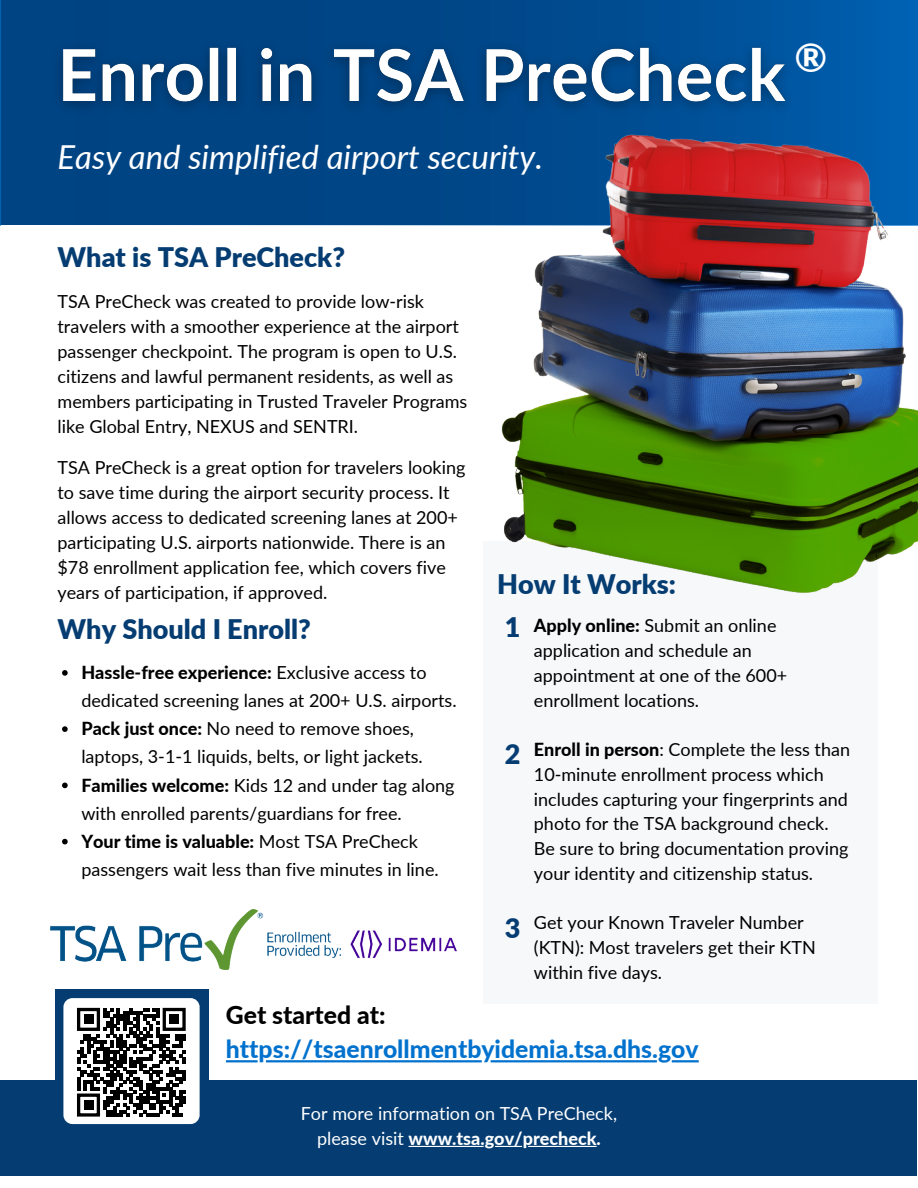
<style>
.page{position:relative;width:918px;height:1188px;background:#fff}
.page>*{position:absolute;margin:0;border:0;box-sizing:border-box;transform-origin:0 0}
.t1{font:700 39.9px "Lato";color:#fff}
.t2{font:italic 33px "Lato";color:#fff}
.t3{font:900 27px "Lato";color:#053d72}
.t4{font:800 24.75px "Lato";color:#0072ce}
.t5{font:800 24.75px "Lato";color:#000}
.t6{font:18px/25px "Lato";color:#000}
.t7{font:18px/24.8px "Lato";color:#fff;text-align:center}
.s1{font-weight:800}
</style>
<div class="page">
<div style="left:483px;top:541px;width:395px;height:463px;background:#f6f8fa"></div>
<svg style="left:0;top:0;width:918px;height:226px;background:#014a8d"></svg>
<div style="left:0;top:1080px;width:916px;height:96px;background:#053d72"></div>
<div style="left:55px;top:989px;width:153px;height:154px;background:#053d72"></div>
<img style="left:491px;top:117px;width:427px;height:476px">
<img style="left:51px;top:910px;width:406px;height:59px">
<hr style="left:528px;top:1146px;width:69px;height:1px;background:#fff">
<svg style="left:495px;top:1146px;width:27px;height:1px"></svg>
<hr style="left:409px;top:1146px;width:75px;height:1px;background:#fff">
<svg style="left:63px;top:998px;width:137px;height:126px;background:#949495"></svg>
<svg style="left:62px;top:670px;width:6px;height:6px"></svg>
<svg style="left:62px;top:726px;width:6px;height:6px"></svg>
<svg style="left:62px;top:783px;width:6px;height:5px"></svg>
<svg style="left:62px;top:839px;width:6px;height:5px"></svg>
<img style="left:39px;top:16px;width:766px;height:123px">
<hr style="left:672px;top:1060px;width:27px;height:2px;background:#0072ce">
<hr style="left:491px;top:1060px;width:166px;height:2px;background:#0072ce">
<hr style="left:266px;top:1060px;width:216px;height:2px;background:#0072ce">
<hr style="left:226px;top:1060px;width:32px;height:2px;background:#0072ce">
<h2 class="t2" style="left:58px;top:133px;width:487px">Easy and simplified airport security.</h2>
<h3 class="t3" style="left:58px;top:237px;width:289px">What is TSA PreCheck?</h3>
<p class="t6" style="left:58px;top:288px;width:411px">TSA PreCheck was created to provide low-risk travelers with a smoother experience at the airport passenger checkpoint. The program is open to U.S. citizens and lawful permanent residents, as well as members participating in Trusted Traveler Programs like Global Entry, NEXUS and SENTRI.</p>
<p class="t6" style="left:58px;top:454px;width:409px">TSA PreCheck is a great option for travelers looking to save time during the airport security process. It allows access to dedicated screening lanes at 200+ participating U.S. airports nationwide. There is an $78 enrollment application fee, which covers five years of participation, if approved.</p>
<h3 class="t3" style="left:497px;top:564px;width:180px">How It Works:</h3>
<h1 class="t1" style="left:795px;top:28px;width:34px">®</h1>
<h3 class="t3" style="left:58px;top:608px;width:255px">Why Should I Enroll?</h3>
<p class="t6" style="left:81px;top:658px;width:377px;line-height:28px"><span class="s1">Hassle-free experience:</span> Exclusive access to dedicated screening lanes at 200+ U.S. airports.<br><span class="s1">Pack just once:</span> No need to remove shoes, laptops, 3-1-1 liquids, belts, or light jackets.<br><span class="s1">Families welcome:</span> Kids 12 and under tag along with enrolled parents/guardians for free.<br><span class="s1">Your time is valuable:</span> Most TSA PreCheck passengers wait less than five minutes in line.</p>
<h3 class="t3" style="left:505px;top:607px;width:17px">1</h3>
<h3 class="t3" style="left:505px;top:734px;width:17px">2</h3>
<h3 class="t3" style="left:505px;top:908px;width:17px">3</h3>
<p class="t6" style="left:534px;top:613px;width:255px"><span class="s1">Apply online:</span> Submit an online application and schedule an appointment at one of the 600+ enrollment locations.</p>
<p class="t6" style="left:534px;top:737px;width:318px"><span class="s1">Enroll in person</span>: Complete the less than 10-minute enrollment process which includes capturing your fingerprints and photo for the TSA background check.<br>Be sure to bring documentation proving your identity and citizenship status.</p>
<p class="t6" style="left:534px;top:910px;width:283px">Get your Known Traveler Number (KTN): Most travelers get their KTN within five days.</p>
<h3 class="t5" style="left:226px;top:997px;width:161px">Get started at:</h3>
<h3 class="t4" style="left:226px;top:1031px;width:474px">https://tsaenrollmentbyidemia.tsa.dhs.gov</h3>
<p class="t7" style="left:301px;top:1100px;width:318px">For more information on TSA PreCheck, please visit <span class="s1">www.tsa.gov/precheck.</span></p>
</div>
